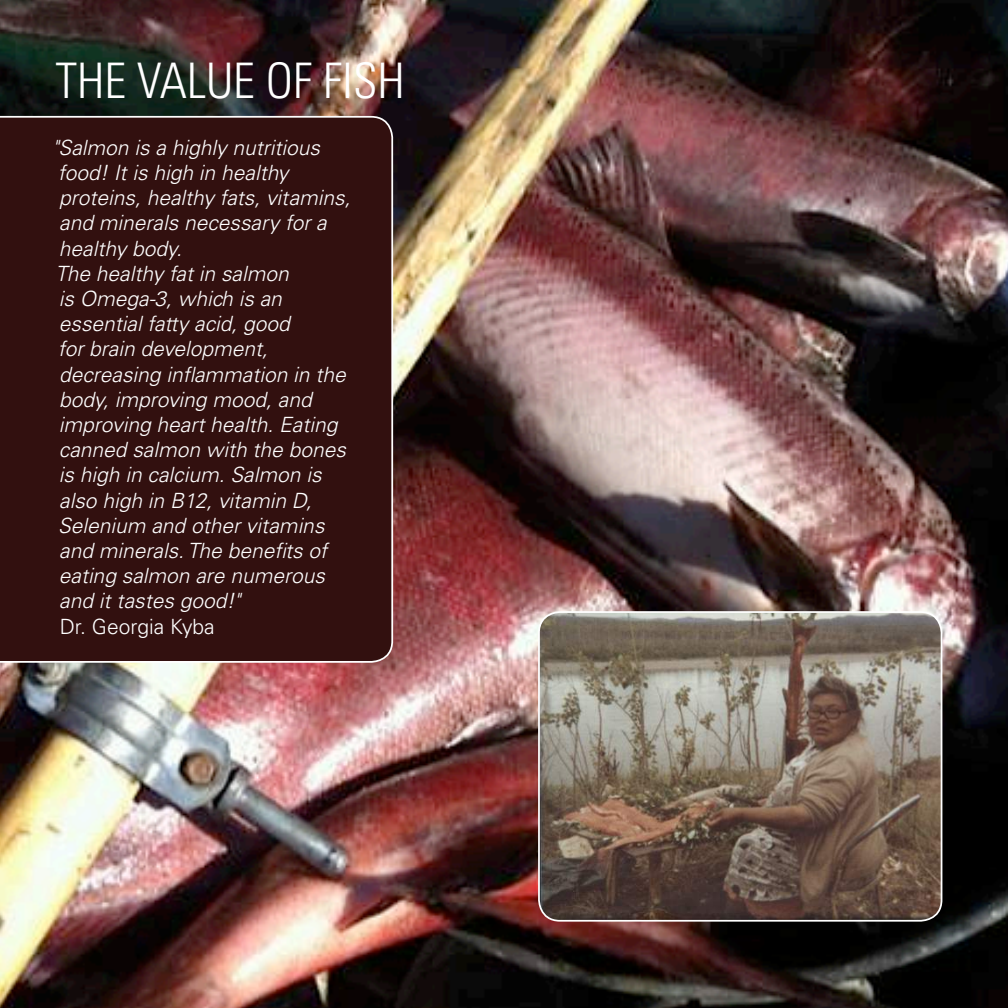
<style>
.page{position:relative;width:1008px;height:1008px;background:#fff}
.page>*{position:absolute;margin:0;border:0;box-sizing:border-box;transform-origin:0 0}
.t1{font:300 condensed 49px "Univers LT Std";color:#fff}
.t2{font:italic 300 21px/25.2px "Univers LT Std";color:#fff}
.t3{font:300 21px "Univers LT Std";color:#fff}
</style>
<div class="page">
<img style="left:0;top:0;width:1008px;height:1008px">
<div style="left:0;top:116px;width:393px;height:547px;background:#32100f"></div>
<img style="left:539px;top:612px;width:403px;height:309px">
<div style="left:538px;top:611px;width:404px;height:311px;border:2px solid #fff;border-radius:21px"></div>
<h1 class="t1" style="left:55px;top:52px;width:351px">THE VALUE OF FISH</h1>
<p class="t2" style="left:53px;top:135px;width:299px">"Salmon is a highly nutritious food! It is high in healthy proteins, healthy fats, vitamins, and minerals necessary for a healthy body.<br>The healthy fat in salmon<br>is Omega-3, which is an essential fatty acid, good<br>for brain development, decreasing inflammation in the body, improving mood, and improving heart health. Eating canned salmon with the bones is high in calcium. Salmon is also high in B12, vitamin D,<br>Selenium and other vitamins and minerals. The benefits of eating salmon are numerous and it tastes good!"</p>
<p class="t3" style="left:60px;top:613px;width:157px">Dr. Georgia Kyba</p>
</div>
